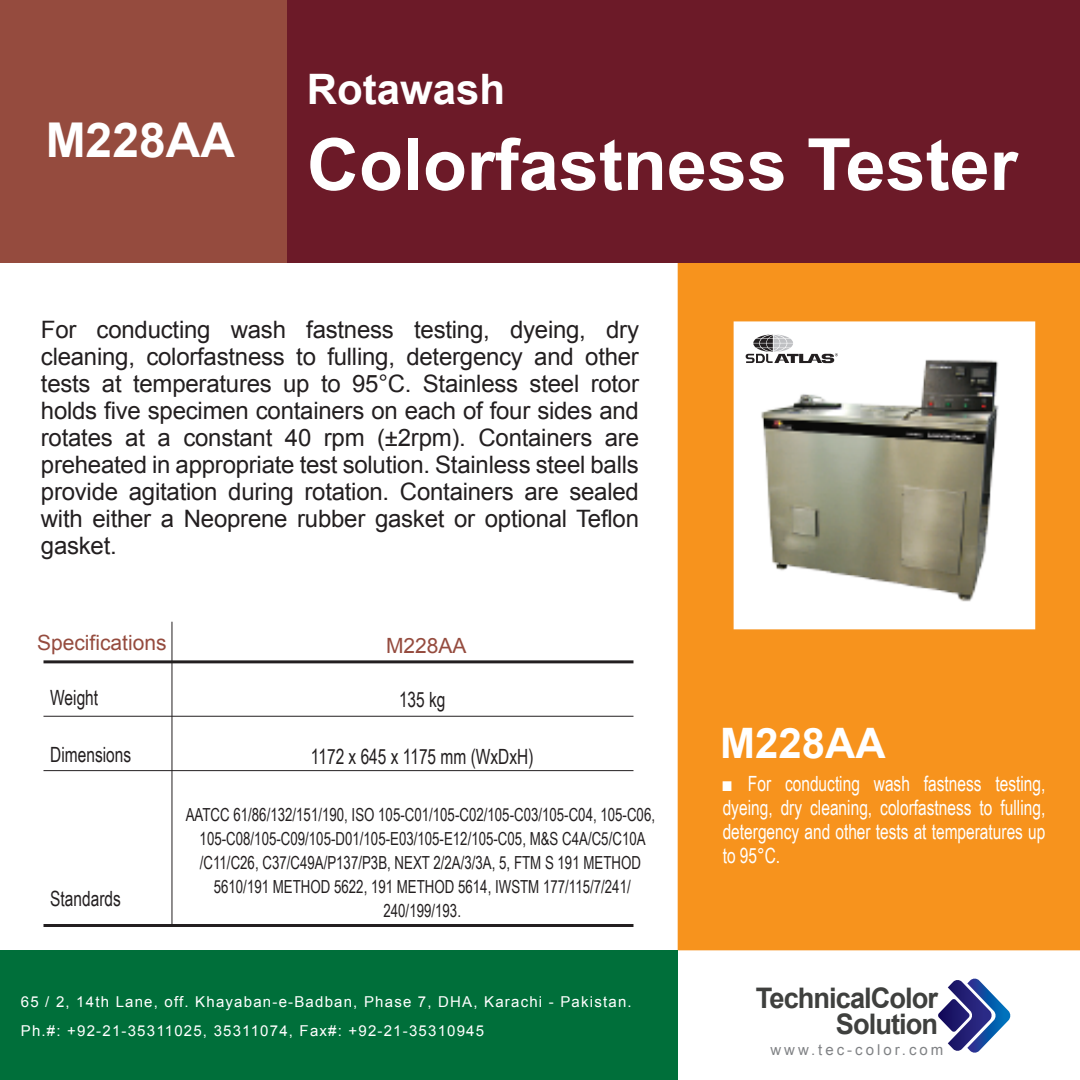
<style>
.page{position:relative;width:1080px;height:1080px;background:#fff}
.page>*{position:absolute;margin:0;border:0;box-sizing:border-box;transform-origin:0 0}
.t1{font:700 72px "Arial";color:#fff}
.t2{font:700 48px "Arial";color:#fff}
.t3{font:700 42px "Arial";color:#fff}
.t4{font:700 28.2px/25.5px "Arial";letter-spacing:-.035em;color:#3f403e;text-align:right;scale:.96 1}
.t5{font:24px/27px "Arial";letter-spacing:-.01em;color:#231f20;text-align:justify}
.t6{font:21px/24px "Arial Narrow";color:#fff;text-align:justify;scale:.9 1}
.t7{font:21px "Arial Narrow";color:#231f20;scale:.9 1}
.t8{font:21px "Arial";color:#954b3e}
.t9{font:18px/24px "Arial Narrow";color:#231f20;text-align:center;scale:.9 1}
.t10{font:15px/28.8px "Arial";letter-spacing:.08em;color:#fff}
.t11{font:15px "Arial";letter-spacing:.2em;color:#808285}
</style>
<div class="page">
<svg style="left:678px;top:262px;width:402px;height:688px;background:#f79e35"></svg>
<div style="left:275px;top:0;width:805px;height:262px;background:#6c1a28"></div>
<div style="left:0;top:950px;width:678px;height:130px;background:#006f3a"></div>
<svg style="left:938px;top:978px;width:73px;height:75px"></svg>
<div style="left:0;top:0;width:287px;height:262px;background:#954b3e"></div>
<svg style="left:746px;top:334px;width:92px;height:29px"></svg>
<hr style="left:44px;top:660px;width:589px;height:3px;background:#231f20">
<hr style="left:44px;top:716px;width:589px;height:1px;background:#231f20">
<hr style="left:44px;top:770px;width:589px;height:1px;background:#231f20">
<hr style="left:44px;top:924px;width:589px;height:3px;background:#231f20">
<hr style="left:171px;top:622px;width:1px;height:305px;background:#231f20">
<img style="left:747px;top:347px;width:264px;height:263px">
<h2 class="t2" style="left:46px;top:108px;width:191px">M228AA</h2>
<h3 class="t3" style="left:307px;top:61px;width:200px">Rotawash</h3>
<h1 class="t1" style="left:307px;top:117px;width:712px">Colorfastness Tester</h1>
<p class="t5" style="left:41px;top:316px;width:600px">For conducting wash fastness testing, dyeing, dry cleaning, colorfastness to fulling, detergency and other tests at temperatures up to 95°C. Stainless steel rotor holds five specimen containers on each of four sides and rotates at a constant 40 rpm (±2rpm). Containers are preheated in appropriate test solution. Stainless steel balls provide agitation during rotation. Containers are sealed with either a Neoprene rubber gasket or optional Teflon gasket.</p>
<p class="t8" style="left:37px;top:629px;width:131px">Specifications</p>
<p class="t8" style="left:386px;top:632px;width:82px">M228AA</p>
<p class="t7" style="left:50px;top:682px;width:55px">Weight</p>
<p class="t7" style="left:50px;top:739px;width:91px">Dimensions</p>
<p class="t7" style="left:50px;top:883px;width:80px">Standards</p>
<p class="t7" style="left:399px;top:684px;width:53px">135 kg</p>
<p class="t7" style="left:311px;top:741px;width:249px">1172 x 645 x 1175 mm (WxDxH)</p>
<p class="t9" style="left:186px;top:802px;width:523px">AATCC 61/86/132/151/190, ISO 105-C01/105-C02/105-C03/105-C04, 105-C06, 105-C08/105-C09/105-D01/105-E03/105-E12/105-C05, M&amp;S C4A/C5/C10A /C11/C26, C37/C49A/P137/P3B, NEXT 2/2A/3/3A, 5, FTM S 191 METHOD 5610/191 METHOD 5622, 191 METHOD 5614, IWSTM 177/115/7/241/ 240/199/193.</p>
<h3 class="t3" style="left:720px;top:715px;width:167px">M228AA</h3>
<p class="t6" style="left:723px;top:771px;width:360px">■ For conducting wash fastness testing, dyeing, dry cleaning, colorfastness to fulling, detergency and other tests at temperatures up to 95°C.</p>
<p class="t10" style="left:21px;top:987px;width:612px">65 / 2, 14th Lane, off. Khayaban-e-Badban, Phase 7, DHA, Karachi - Pakistan.<br>Ph.#: +92-21-35311025, 35311074, Fax#: +92-21-35310945</p>
<p class="t4" style="left:756px;top:986px;width:191px">TechnicalColor<br>Solution</p>
<p class="t11" style="left:770px;top:1040px;width:175px">www.tec-color.com</p>
</div>
